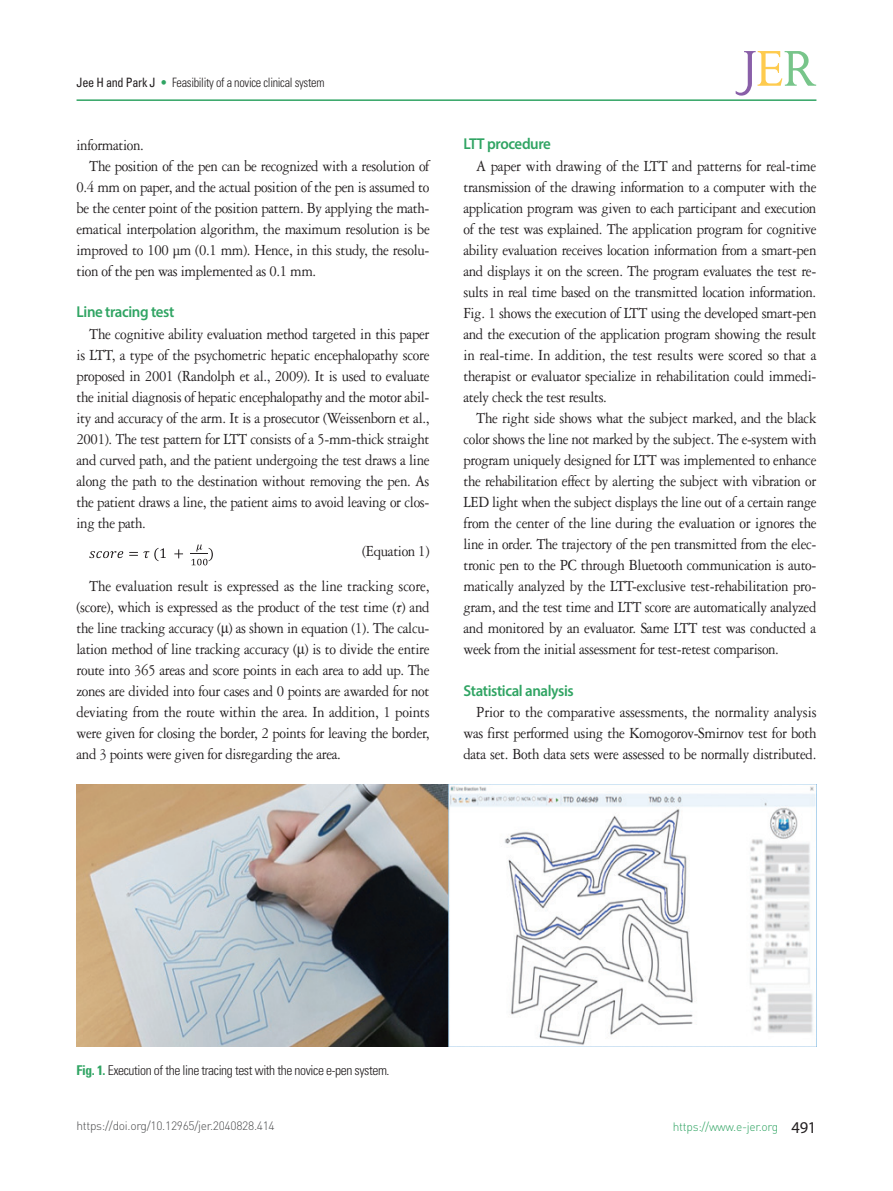
<style>
.page{position:relative;width:893px;height:1191px;background:#fff}
.page>*{position:absolute;margin:0;border:0;box-sizing:border-box;transform-origin:0 0}
.본문_영문{font:16.5px/21px "Garamond 3 LT Std";letter-spacing:-.025em;color:#231f20;text-align:justify;scale:.9 1}
.본문_중제목{font:600 15.75px "Myriad Pro";letter-spacing:-.025em;color:#30a463;scale:.95 1}
.표제목_그림설명{font:300 condensed 13.5px "Univers LT Std";letter-spacing:-.03em;color:#231f20}
.하시라{font:300 condensed 12.9px "Univers LT Std";letter-spacing:-.025em;color:#231f20;scale:.95 1}
.t1{font:300 12px "DIN Pro";letter-spacing:-.025em;color:#4b4c4d}
.t2{font:300 12px "DIN Pro";letter-spacing:-.025em;color:#30a463}
.s1{font-weight:400}
.s2{color:#30a463}
.s3{font-family:"Times New Roman";font-style:italic;font-size:14.85px}
.s4{font-family:"Times New Roman"}
.s5{font-weight:700;color:#30a463}
.s6{font-family:"Myriad Pro";font-weight:400;font-size:16.5px;color:#231f20}
</style>
<div class="page">
<svg style="left:736px;top:51px;width:80px;height:45px"></svg>
<hr style="left:77px;top:99px;width:739px;height:2px;background:#30a463">
<svg style="left:89px;top:548px;width:94px;height:13px"></svg>
<svg style="left:190px;top:544px;width:23px;height:21px"></svg>
<img style="left:77px;top:785px;width:739px;height:261px">
<p class="하시라" style="left:77px;top:74px;width:263px"><span class="s1">Jee H and Park J</span> <span class="s2">•</span> Feasibility of a novice clinical system</p>
<p class="본문_영문" style="left:77px;top:134px;width:76px">information.</p>
<p class="본문_영문" style="left:77px;top:155px;width:394px;text-indent:13px">The position of the pen can be recognized with a resolution of 0.4 mm on paper, and the actual position of the pen is assumed to be the center point of the position pattern. By applying the math&shy;ematical interpolation algorithm, the maximum resolution is be improved to 100 μm (0.1 mm). Hence, in this study, the resolu&shy;tion of the pen was implemented as 0.1 mm.</p>
<p class="본문_중제목" style="left:77px;top:302px;width:104px">Line tracing test</p>
<p class="본문_영문" style="left:77px;top:323px;width:394px;text-indent:13px">The cognitive ability evaluation method targeted in this paper is LTT, a type of the psychometric hepatic encephalopathy score proposed in 2001 (Randolph et al., 2009). It is used to evaluate the initial diagnosis of hepatic encephalopathy and the motor abil&shy;ity and accuracy of the arm. It is a prosecutor (Weissenborn et al., 2001). The test pattern for LTT consists of a 5-mm-thick straight and curved path, and the patient undergoing the test draws a line along the path to the destination without removing the pen. As the patient draws a line, the patient aims to avoid leaving or clos&shy;ing the path.</p>
<p class="본문_영문" style="left:362px;top:541px;width:76px">(Equation 1)</p>
<p class="본문_영문" style="left:77px;top:575px;width:394px;text-indent:13px">The evaluation result is expressed as the line tracking score, (score), which is expressed as the product of the test time (<span class="s3">τ</span>) and the line tracking accuracy (<span class="s4">μ</span>) as shown in equation (1). The calcu&shy;lation method of line tracking accuracy (<span class="s4">μ</span>) is to divide the entire route into 365 areas and score points in each area to add up. The zones are divided into four cases and 0 points are awarded for not deviating from the route within the area. In addition, 1 points were given for closing the border, 2 points for leaving the border, and 3 points were given for disregarding the area.</p>
<p class="본문_중제목" style="left:463px;top:134px;width:94px">LTT procedure</p>
<p class="본문_영문" style="left:463px;top:155px;width:394px;text-indent:13px">A paper with drawing of the LTT and patterns for real-time transmission of the drawing information to a computer with the application program was given to each participant and execution of the test was explained. The application program for cognitive ability evaluation receives location information from a smart-pen and displays it on the screen. The program evaluates the test re&shy;sults in real time based on the transmitted location information.<br>Fig. 1 shows the execution of LTT using the developed smart-pen and the execution of the application program showing the result in real-time. In addition, the test results were scored so that a therapist or evaluator specialize in rehabilitation could immedi&shy;ately check the test results.</p>
<p class="본문_영문" style="left:463px;top:407px;width:394px;text-indent:13px">The right side shows what the subject marked, and the black color shows the line not marked by the subject. The e-system with program uniquely designed for LTT was implemented to enhance the rehabilitation effect by alerting the subject with vibration or LED light when the subject displays the line out of a certain range from the center of the line during the evaluation or ignores the line in order. The trajectory of the pen transmitted from the elec&shy;tronic pen to the PC through Bluetooth communication is auto&shy;matically analyzed by the LTT-exclusive test-rehabilitation pro&shy;gram, and the test time and LTT score are automatically analyzed and monitored by an evaluator. Same LTT test was conducted a week from the initial assessment for test-retest comparison.</p>
<p class="본문_중제목" style="left:463px;top:680px;width:118px">Statistical analysis</p>
<p class="본문_영문" style="left:463px;top:701px;width:394px;text-indent:13px">Prior to the comparative assessments, the normality analysis was first performed using the Komogorov-Smirnov test for both data set. Both data sets were assessed to be normally distributed.</p>
<p class="표제목_그림설명" style="left:77px;top:1061px;width:315px"><span class="s5">Fig. 1.</span> Execution of the line tracing test with the novice e-pen system.</p>
<p class="t1" style="left:77px;top:1118px;width:200px">https://doi.org/10.12965/jer.2040828.414</p>
<p class="t2" style="left:673px;top:1118px;width:145px">https://www.e-jer.org <span class="s6">491</span></p>
</div>
